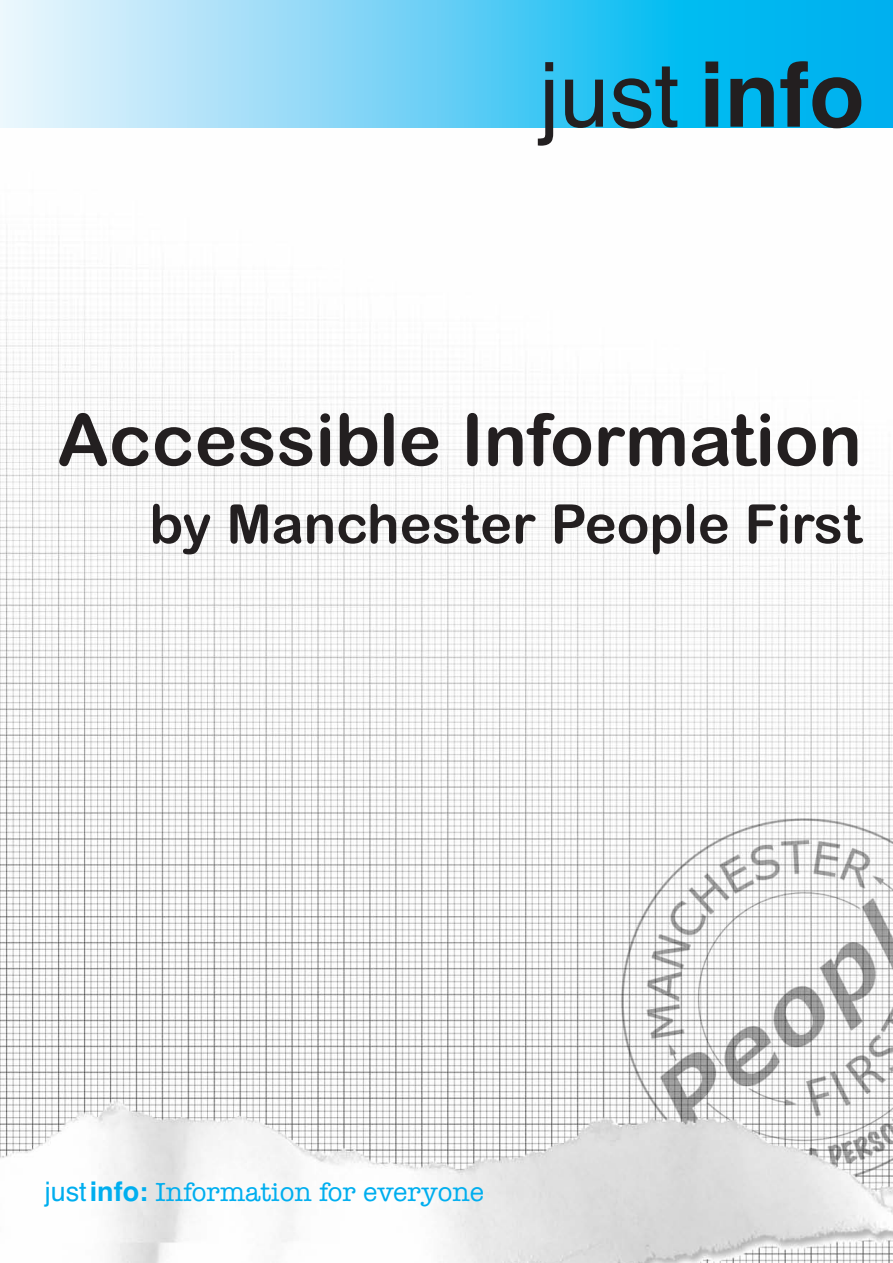
<style>
.page{position:relative;width:893px;height:1263px;background:#fff}
.page>*{position:absolute;margin:0;border:0;box-sizing:border-box;transform-origin:0 0}
.t1{font:90px "Helvetica";color:#231f20}
.t2{font:72px "Arial Rounded MT Bold";color:#231f20}
.t3{font:54px "Arial Rounded MT Bold";color:#231f20}
.t4{font:27px "American Typewriter";color:#00aeef}
.s1{font-weight:700}
.s2{font-family:"Helvetica"}
.s3{font-family:"Helvetica";font-weight:700}
</style>
<div class="page">
<img style="left:0;top:241px;width:893px;height:1022px">
<svg style="left:0;top:0;width:893px;height:128px;background:#63cff5"></svg>
<h1 class="t1" style="left:539px;top:43px;width:326px">just <span class="s1">info</span></h1>
<h2 class="t2" style="left:57px;top:398px;width:806px">Accessible Information</h2>
<h3 class="t3" style="left:149px;top:493px;width:714px">by Manchester People First</h3>
<p class="t4" style="left:45px;top:1177px;width:441px"><span class="s2">just</span><span class="s3">info:</span> Information for everyone</p>
</div>
